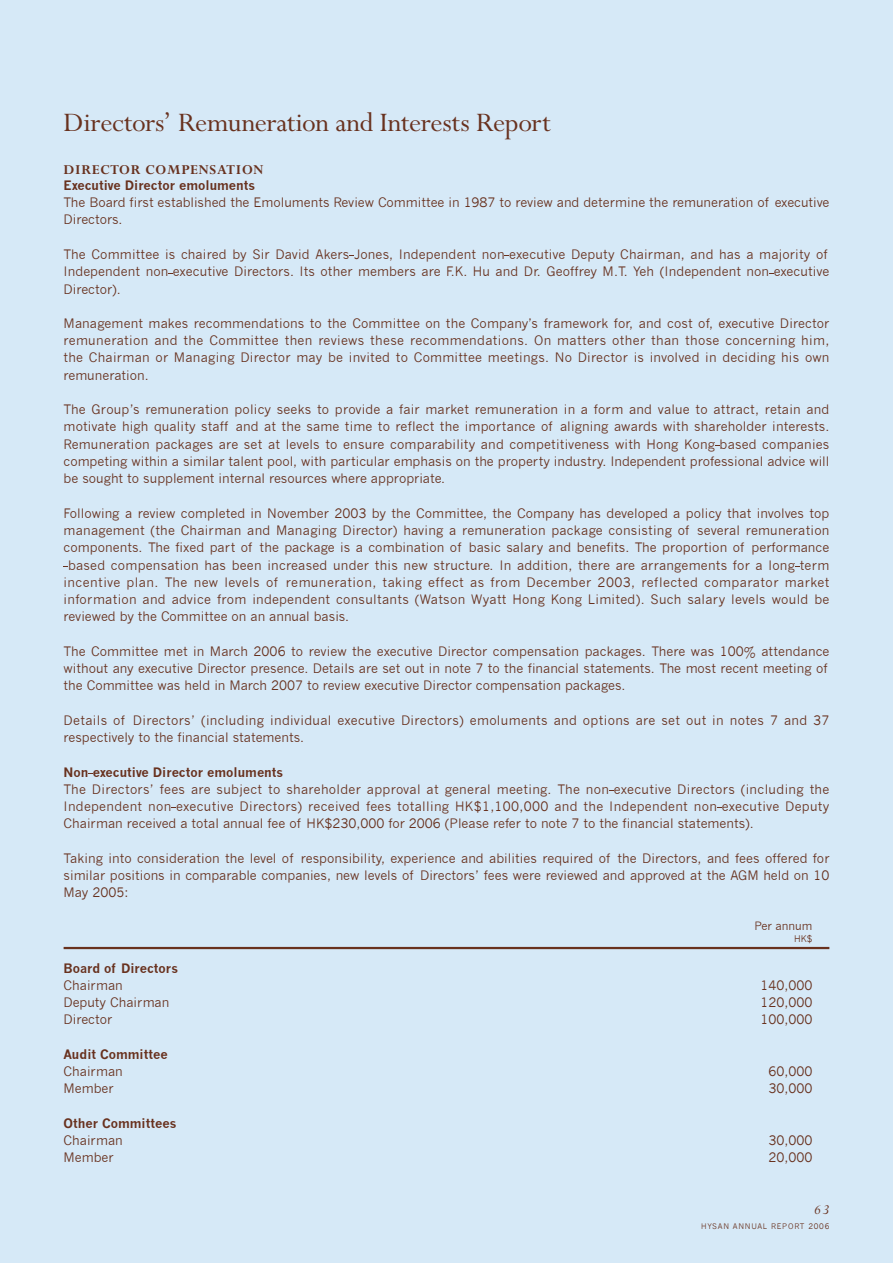
<style>
.page{position:relative;width:893px;height:1263px;background:#fff}
.page>*{position:absolute;margin:0;border:0;box-sizing:border-box;transform-origin:0 0}
.t1{font:30px "Perpetua Std";letter-spacing:-.015em;color:#68311e}
.t2{font:700 15px "Perpetua Std";letter-spacing:.05em;color:#68311e}
.t3{font:italic 15px "Perpetua Std";color:#68311e}
.t4{font:12.75px/17.2px "News Gothic";letter-spacing:.005em;color:#68311e;text-align:justify}
.t5{font:12.75px/17.2px "News Gothic";letter-spacing:.025em;color:#68311e}
.t6{font:700 12.75px "News Gothic";color:#68311e}
.t7{font:12.75px "News Gothic";letter-spacing:.035em;color:#68311e}
.t8{font:11.25px "News Gothic";color:#68311e}
.t9{font:9px "News Gothic";color:#68311e}
.t10{font:7.5px "News Gothic";letter-spacing:.1em;color:#68311e}
</style>
<div class="page">
<div style="left:0;top:0;width:892px;height:1263px;background:#d6e9f7"></div>
<hr style="left:64px;top:947px;width:765px;height:2px;background:#68311e">
<h1 class="t1" style="left:64px;top:110px;width:488px">Directors’ Remuneration and Interests Report</h1>
<p class="t2" style="left:64px;top:164px;width:201px">DIRECTOR COMPENSATION</p>
<p class="t6" style="left:64px;top:178px;width:193px">Executive Director emoluments</p>
<p class="t4" style="left:64px;top:194px;width:767px">The Board first established the Emoluments Review Committee in 1987 to review and determine the remuneration of executive<br>Directors.</p>
<p class="t4" style="left:64px;top:246px;width:767px;text-align:left">The Committee is chaired by Sir David Akers Jones, Independent non executive Deputy Chairman, and has a majority of<br>Independent non executive Directors. Its other members are F.K. Hu and Dr. Geoffrey M.T. Yeh (Independent non executive<br>Director).</p>
<p class="t4" style="left:64px;top:315px;width:767px">Management makes recommendations to the Committee on the Company’s framework for, and cost of, executive Director remuneration and the Committee then reviews these recommendations. On matters other than those concerning him, the Chairman or Managing Director may be invited to Committee meetings. No Director is involved in deciding his own remuneration.</p>
<p class="t4" style="left:64px;top:401px;width:767px">The Group’s remuneration policy seeks to provide a fair market remuneration in a form and value to attract, retain and motivate high quality staff and at the same time to reflect the importance of aligning awards with shareholder interests.<br>Remuneration packages are set at levels to ensure comparability and competitiveness with Hong Kong based companies competing within a similar talent pool, with particular emphasis on the property industry. Independent professional advice will be sought to supplement internal resources where appropriate.</p>
<p class="t4" style="left:64px;top:504px;width:767px">Following a review completed in November 2003 by the Committee, the Company has developed a policy that involves top</p>
<p class="t4" style="left:64px;top:522px;width:767px">management (the Chairman and Managing Director) having a remuneration package consisting of several remuneration</p>
<p class="t4" style="left:64px;top:539px;width:767px">components. The fixed part of the package is a combination of basic salary and benefits. The proportion of performance</p>
<p class="t4" style="left:68px;top:556px;width:762px">based compensation has been increased under this new structure. In addition, there are arrangements for a long term</p>
<p class="t7" style="left:64px;top:574px;width:767px">incentive plan. The new levels of remuneration, taking effect as from December 2003, reflected comparator market</p>
<p class="t4" style="left:64px;top:591px;width:767px">information and advice from independent consultants (Watson Wyatt Hong Kong Limited). Such salary levels would be</p>
<p class="t4" style="left:64px;top:608px;width:287px">reviewed by the Committee on an annual basis.</p>
<p class="t4" style="left:64px;top:642px;width:767px;text-align:left">The Committee met in March 2006 to review the executive Director compensation packages. There was 100% attendance without any executive Director presence. Details are set out in note 7 to the financial statements. The most recent meeting of the Committee was held in March 2007 to review executive Director compensation packages.</p>
<p class="t5" style="left:64px;top:711px;width:767px">Details of Directors’ (including individual executive Directors) emoluments and options are set out in notes 7 and 37 respectively to the financial statements.</p>
<p class="t6" style="left:64px;top:764px;width:221px">Non executive Director emoluments</p>
<p class="t4" style="left:64px;top:780px;width:767px">The Directors’ fees are subject to shareholder approval at general meeting. The non executive Directors (including the Independent non executive Directors) received fees totalling HK$1,100,000 and the Independent non executive Deputy Chairman received a total annual fee of HK$230,000 for 2006 (Please refer to note 7 to the financial statements).</p>
<p class="t4" style="left:64px;top:849px;width:767px">Taking into consideration the level of responsibility, experience and abilities required of the Directors, and fees offered for similar positions in comparable companies, new levels of Directors’ fees were reviewed and approved at the AGM held on 10<br>May 2005:</p>
<p class="t8" style="left:754px;top:919px;width:59px">Per annum</p>
<p class="t9" style="left:794px;top:933px;width:20px">HK$</p>
<p class="t6" style="left:64px;top:960px;width:116px">Board of Directors</p>
<p class="t4" style="left:64px;top:976px;width:61px">Chairman</p>
<p class="t4" style="left:760px;top:976px;width:53px">140,000</p>
<p class="t4" style="left:64px;top:994px;width:107px">Deputy Chairman</p>
<p class="t4" style="left:760px;top:994px;width:53px">120,000</p>
<p class="t4" style="left:64px;top:1011px;width:50px">Director</p>
<p class="t4" style="left:760px;top:1011px;width:53px">100,000</p>
<p class="t6" style="left:64px;top:1046px;width:106px">Audit Committee</p>
<p class="t4" style="left:64px;top:1063px;width:61px">Chairman</p>
<p class="t4" style="left:768px;top:1063px;width:45px">60,000</p>
<p class="t4" style="left:64px;top:1080px;width:52px">Member</p>
<p class="t4" style="left:768px;top:1080px;width:45px">30,000</p>
<p class="t6" style="left:64px;top:1115px;width:114px">Other Committees</p>
<p class="t4" style="left:64px;top:1132px;width:61px">Chairman</p>
<p class="t4" style="left:768px;top:1132px;width:45px">30,000</p>
<p class="t4" style="left:64px;top:1149px;width:52px">Member</p>
<p class="t4" style="left:768px;top:1149px;width:45px">20,000</p>
<p class="t3" style="left:814px;top:1203px;width:17px">63</p>
<p class="t10" style="left:701px;top:1222px;width:130px">HYSAN ANNUAL REPORT 2006</p>
</div>
